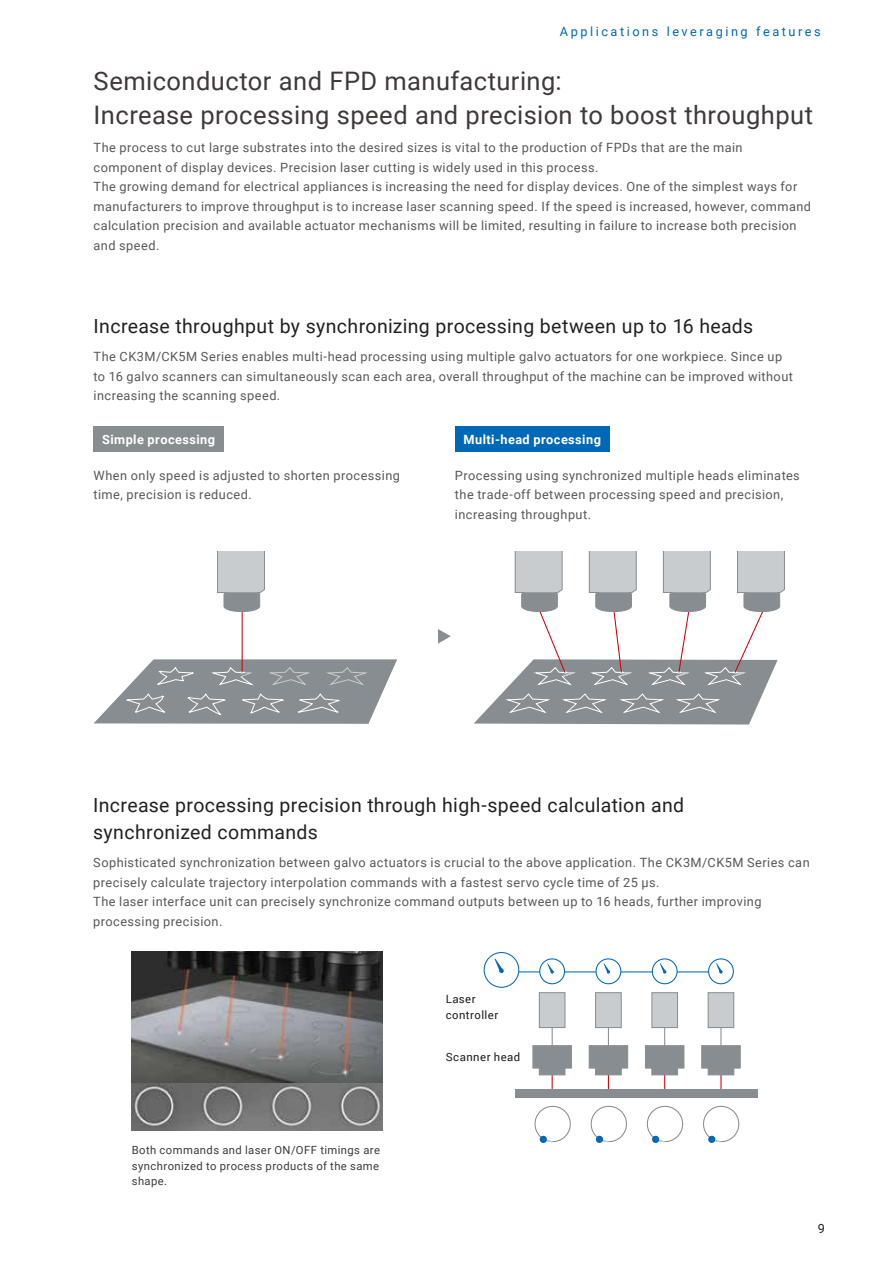
<style>
.page{position:relative;width:893px;height:1263px;background:#fff}
.page>*{position:absolute;margin:0;border:0;box-sizing:border-box;transform-origin:0 0}
.t1{font:25.5px/34.5px "Roboto";letter-spacing:.015em;color:#3e3a39}
.t2{font:19.5px/27px "Roboto";letter-spacing:.02em;color:#232120}
.t3{font:12.75px/19.5px "Roboto";letter-spacing:.035em;color:#5a5757}
.t4{font:700 12.75px "Roboto";letter-spacing:.035em;color:#fff}
.t5{font:12.75px "Roboto";letter-spacing:.2em;color:#0069b7}
.t6{font:12.75px "Roboto";color:#232120}
.t7{font:11.25px/15.8px "Roboto";letter-spacing:.04em;color:#3e3a39;text-align:justify}
.t8{font:11.25px/15.9px "Roboto";letter-spacing:.04em;color:#1f1e1d}
</style>
<div class="page">
<hr style="left:0;top:0;width:1px;height:1263px;background:#eff1f2">
<hr style="left:242px;top:611px;width:1px;height:61px;background:#cf000e">
<svg style="left:217px;top:551px;width:48px;height:61px;background:#bcbfc2"></svg>
<svg style="left:94px;top:659px;width:303px;height:65px"></svg>
<svg style="left:474px;top:551px;width:311px;height:173px"></svg>
<hr style="left:519px;top:971px;width:204px;height:1px;background:#0068b7">
<div style="left:539px;top:993px;width:26px;height:34px;background:#c9ccce"></div>
<div style="left:539px;top:992px;width:26px;height:36px;border:1px solid #878d90"></div>
<div style="left:596px;top:993px;width:25px;height:34px;background:#c9ccce"></div>
<div style="left:595px;top:992px;width:26px;height:36px;border:1px solid #878d90"></div>
<div style="left:652px;top:993px;width:25px;height:34px;background:#c9ccce"></div>
<div style="left:652px;top:992px;width:26px;height:36px;border:1px solid #878d90"></div>
<div style="left:708px;top:993px;width:26px;height:34px;background:#c9ccce"></div>
<div style="left:708px;top:992px;width:26px;height:36px;border:1px solid #878d90"></div>
<svg style="left:532px;top:1026px;width:40px;height:63px"></svg>
<svg style="left:589px;top:1026px;width:39px;height:63px"></svg>
<svg style="left:645px;top:1026px;width:39px;height:63px"></svg>
<svg style="left:701px;top:1026px;width:40px;height:63px"></svg>
<div style="left:515px;top:1089px;width:242px;height:9px;background:#878d90"></div>
<svg style="left:534px;top:1105px;width:37px;height:38px"></svg>
<svg style="left:590px;top:1105px;width:37px;height:38px"></svg>
<svg style="left:646px;top:1105px;width:38px;height:38px"></svg>
<svg style="left:703px;top:1105px;width:37px;height:38px"></svg>
<div style="left:484px;top:952px;width:35px;height:36px;border:1px solid #0068b7;border-radius:50%"></div>
<svg style="left:495px;top:959px;width:9px;height:14px"></svg>
<div style="left:540px;top:959px;width:24px;height:25px;background:#fff;border-radius:50%"></div>
<div style="left:539px;top:958px;width:26px;height:26px;border:1px solid #0068b7;border-radius:50%"></div>
<svg style="left:547px;top:963px;width:7px;height:10px"></svg>
<div style="left:596px;top:959px;width:25px;height:25px;background:#fff;border-radius:50%"></div>
<div style="left:595px;top:958px;width:26px;height:26px;border:1px solid #0068b7;border-radius:50%"></div>
<svg style="left:604px;top:963px;width:6px;height:10px"></svg>
<div style="left:652px;top:959px;width:25px;height:25px;background:#fff;border-radius:50%"></div>
<div style="left:652px;top:958px;width:26px;height:26px;border:1px solid #0068b7;border-radius:50%"></div>
<svg style="left:660px;top:963px;width:6px;height:10px"></svg>
<div style="left:709px;top:959px;width:24px;height:25px;background:#fff;border-radius:50%"></div>
<div style="left:708px;top:958px;width:26px;height:26px;border:1px solid #0068b7;border-radius:50%"></div>
<svg style="left:716px;top:963px;width:7px;height:10px"></svg>
<img style="left:132px;top:952px;width:251px;height:131px">
<img style="left:132px;top:1083px;width:251px;height:47px">
<div style="left:94px;top:426px;width:130px;height:26px;background:#888d90"></div>
<div style="left:455px;top:426px;width:154px;height:26px;background:#0069b7"></div>
<svg style="left:438px;top:629px;width:13px;height:14px"></svg>
<p class="t5" style="left:560px;top:23px;width:263px">Applications leveraging features</p>
<h1 class="t1" style="left:94px;top:63px;width:721px">Semiconductor and FPD manufacturing:<br>Increase processing speed and precision to boost throughput</h1>
<p class="t3" style="left:94px;top:137px;width:719px">The process to cut large substrates into the desired sizes is vital to the production of FPDs that are the main component of display devices. Precision laser cutting is widely used in this process.<br>The growing demand for electrical appliances is increasing the need for display devices. One of the simplest ways for manufacturers to improve throughput is to increase laser scanning speed. If the speed is increased, however, command calculation precision and available actuator mechanisms will be limited, resulting in failure to increase both precision and speed.</p>
<h2 class="t2" style="left:94px;top:312px;width:661px">Increase throughput by synchronizing processing between up to 16 heads</h2>
<p class="t3" style="left:94px;top:347px;width:701px">The CK3M/CK5M Series enables multi-head processing using multiple galvo actuators for one workpiece. Since up to 16 galvo scanners can simultaneously scan each area, overall throughput of the machine can be improved without increasing the scanning speed.</p>
<p class="t4" style="left:102px;top:430px;width:115px">Simple processing</p>
<p class="t4" style="left:463px;top:430px;width:139px">Multi-head processing</p>
<p class="t3" style="left:94px;top:465px;width:308px">When only speed is adjusted to shorten processing time, precision is reduced.</p>
<p class="t3" style="left:455px;top:465px;width:346px">Processing using synchronized multiple heads eliminates the trade-off between processing speed and precision, increasing throughput.</p>
<h2 class="t2" style="left:93px;top:791px;width:592px">Increase processing precision through high-speed calculation and synchronized commands</h2>
<p class="t3" style="left:93px;top:852px;width:718px">Sophisticated synchronization between galvo actuators is crucial to the above application. The CK3M/CK5M Series can precisely calculate trajectory interpolation commands with a fastest servo cycle time of 25 μs.<br>The laser interface unit can precisely synchronize command outputs between up to 16 heads, further improving processing precision.</p>
<p class="t8" style="left:446px;top:991px;width:54px">Laser controller</p>
<p class="t7" style="left:132px;top:1141px;width:250px">Both commands and laser ON/OFF timings are synchronized to process products of the same shape.</p>
<p class="t8" style="left:446px;top:1048px;width:76px">Scanner head</p>
<p class="t6" style="left:818px;top:1220px;width:9px">9</p>
</div>
